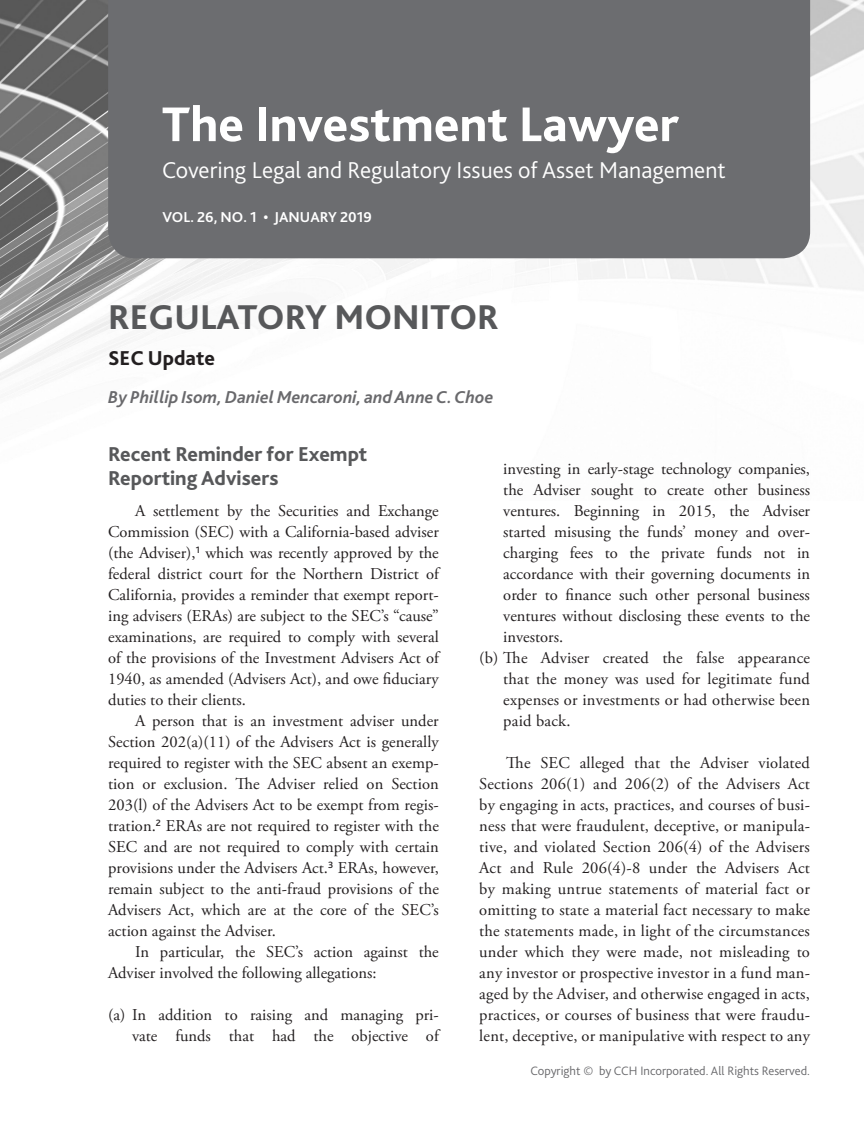
<style>
.page{position:relative;width:864px;height:1134px;background:#fff}
.page>*{position:absolute;margin:0;border:0;box-sizing:border-box;transform-origin:0 0}
.t1{font:800 51px "Bliss 2";color:#fff}
.Article_Title{font:800 36px "Bliss 2";color:#57585a}
.t2{font:300 24px "Bliss 2";color:#fff}
.HeadA{font:800 21px/24px "Bliss 2";color:#57585a}
.Article_Subtitle{font:800 21px "Bliss 2";color:#231f20}
.Authors{font:italic 700 18px "Bliss 2";color:#69696c}
.Text{font:16.5px/21px "Adobe Garamond Pro";letter-spacing:.005em;color:#231f20;text-align:justify}
.TextInd{font:16.5px/21px "Adobe Garamond Pro";color:#231f20;text-align:justify}
.NList_lc_parentheses{font:16.5px/21px "Adobe Garamond Pro";color:#231f20;text-align:justify}
.Vol{font:700 15px "Bliss 2";color:#fff}
.t3{font:300 12.75px "Bliss 2";color:#69696c}
</style>
<div class="page">
<img style="left:0;top:0;width:864px;height:380px">
<div style="left:108px;top:0;width:702px;height:258px;background:#6c6d70"></div>
<h1 class="t1" style="left:162px;top:93px;width:518px">The Investment Lawyer</h1>
<h3 class="t2" style="left:162px;top:155px;width:565px">Covering Legal and Regulatory Issues of Asset Management</h3>
<p class="Vol" style="left:162px;top:208px;width:211px">VOL. 26, NO. 1 • JANUARY 2019</p>
<p class="Article_Title" style="left:108px;top:295px;width:392px">REGULATORY MONITOR</p>
<p class="Article_Subtitle" style="left:108px;top:345px;width:108px">SEC Update</p>
<p class="Authors" style="left:108px;top:386px;width:387px">By Phillip Isom, Daniel Mencaroni, and Anne C. Choe</p>
<p class="HeadA" style="left:108px;top:441px;width:261px">Recent Reminder for Exempt<br>Reporting Advisers</p>
<p class="Text" style="left:108px;top:501px;width:332px;text-indent:27px">A settlement by the Securities and Exchange Commission (SEC) with a California-based adviser (the Adviser),<sup>1</sup> which was recently approved by the federal district court for the Northern District of California, provides a reminder that exempt report&shy;ing advisers (ERAs) are subject to the SEC’s “cause” examinations, are required to comply with several of the provisions of the Investment Advisers Act of 1940, as amended (Advisers Act), and owe fiduciary duties to their clients.</p>
<p class="TextInd" style="left:108px;top:711px;width:332px;text-indent:27px">A person that is an investment adviser under Section 202(a)(11) of the Advisers Act is generally required to register with the SEC absent an exemp&shy;tion or exclusion. The Adviser relied on Section 203(l) of the Advisers Act to be exempt from regis&shy;tration.<sup>2</sup> ERAs are not required to register with the SEC and are not required to comply with certain provisions under the Advisers Act.<sup>3</sup> ERAs, however, remain subject to the anti-fraud provisions of the Advisers Act, which are at the core of the SEC’s action against the Adviser.</p>
<p class="TextInd" style="left:108px;top:942px;width:332px;text-indent:27px">In particular, the SEC’s action against the<br>Adviser involved the following allegations:</p>
<p class="NList_lc_parentheses" style="left:108px;top:1005px;width:332px;text-align:right">(a) In addition to raising and managing pri&shy;vate funds that had the objective of</p>
<p class="NList_lc_parentheses" style="left:503px;top:459px;width:308px">investing in early-stage technology companies, the Adviser sought to create other business ventures. Beginning in 2015, the Adviser started misusing the funds’ money and over&shy;charging fees to the private funds not in accordance with their governing documents in order to finance such other personal business ventures without disclosing these events to the investors.</p>
<p class="NList_lc_parentheses" style="left:503px;top:648px;width:308px;text-indent:-24px">(b) The Adviser created the false appearance that the money was used for legitimate fund expenses or investments or had otherwise been paid back.</p>
<p class="Text" style="left:479px;top:753px;width:332px;text-indent:27px">The SEC alleged that the Adviser violated Sections 206(1) and 206(2) of the Advisers Act by engaging in acts, practices, and courses of busi&shy;ness that were fraudulent, deceptive, or manipula&shy;tive, and violated Section 206(4) of the Advisers Act and Rule 206(4)-8 under the Advisers Act by making untrue statements of material fact or omitting to state a material fact necessary to make the statements made, in light of the circumstances under which they were made, not misleading to any investor or prospective investor in a fund man&shy;aged by the Adviser, and otherwise engaged in acts, practices, or courses of business that were fraudu&shy;lent, deceptive, or manipulative with respect to any</p>
<p class="t3" style="left:531px;top:1063px;width:281px">Copyright © by CCH Incorporated. All Rights Reserved.</p>
</div>
